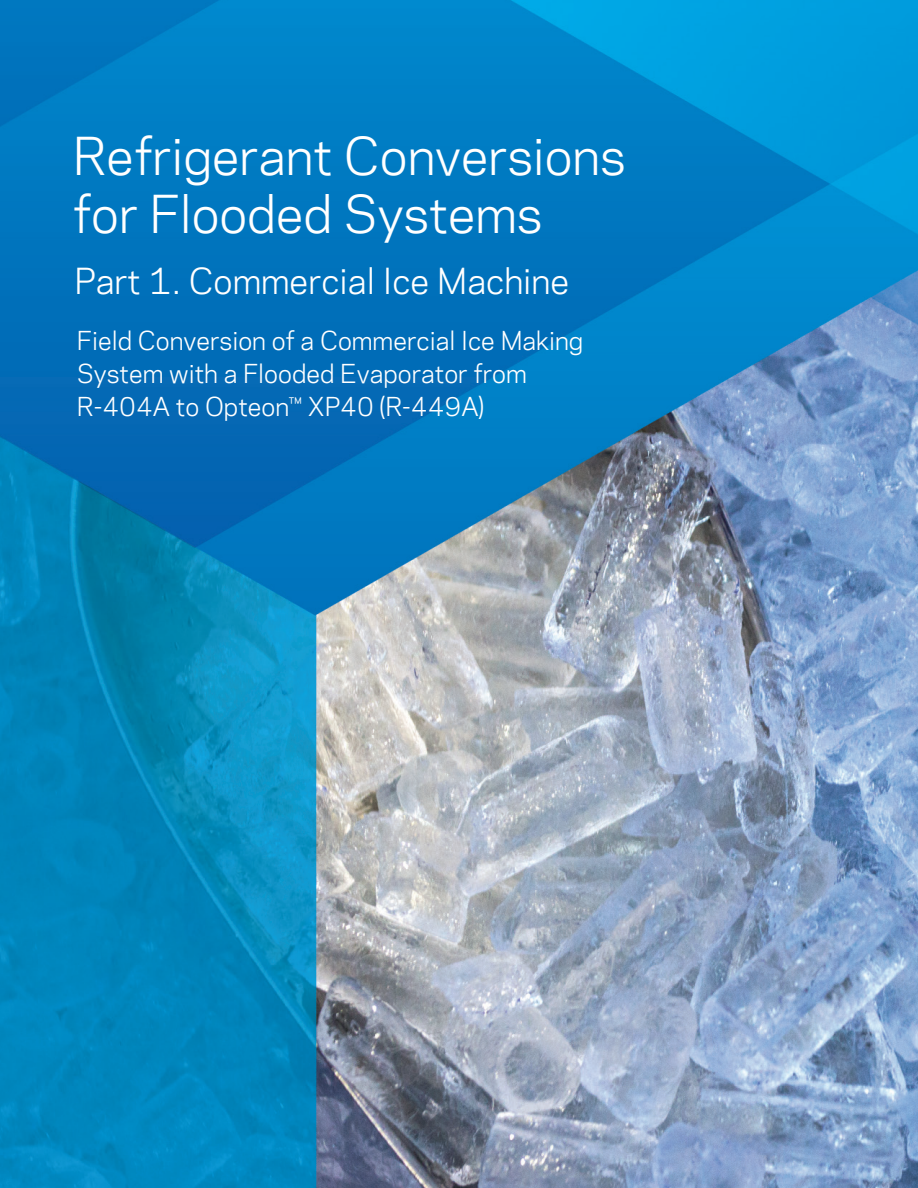
<style>
.page{position:relative;width:918px;height:1188px;background:#fff}
.page>*{position:absolute;margin:0;border:0;box-sizing:border-box;transform-origin:0 0}
.t1{font:48px/57.6px "Chemours Sans";color:#fff}
.t2{font:33px "Chemours Sans";color:#fff}
.t3{font:24px/33px "Chemours Sans";color:#fff}
</style>
<div class="page">
<img style="left:0;top:0;width:918px;height:1188px">
<h1 class="t1" style="left:73px;top:125px;width:554px">Refrigerant Conversions for Flooded Systems</h1>
<h2 class="t2" style="left:74px;top:256px;width:496px">Part 1. Commercial Ice Machine</h2>
<p class="t3" style="left:77px;top:323px;width:508px">Field Conversion of a Commercial Ice Making<br>System with a Flooded Evaporator from<br>R-404A to Opteon™ XP40 (R-449A)</p>
</div>
